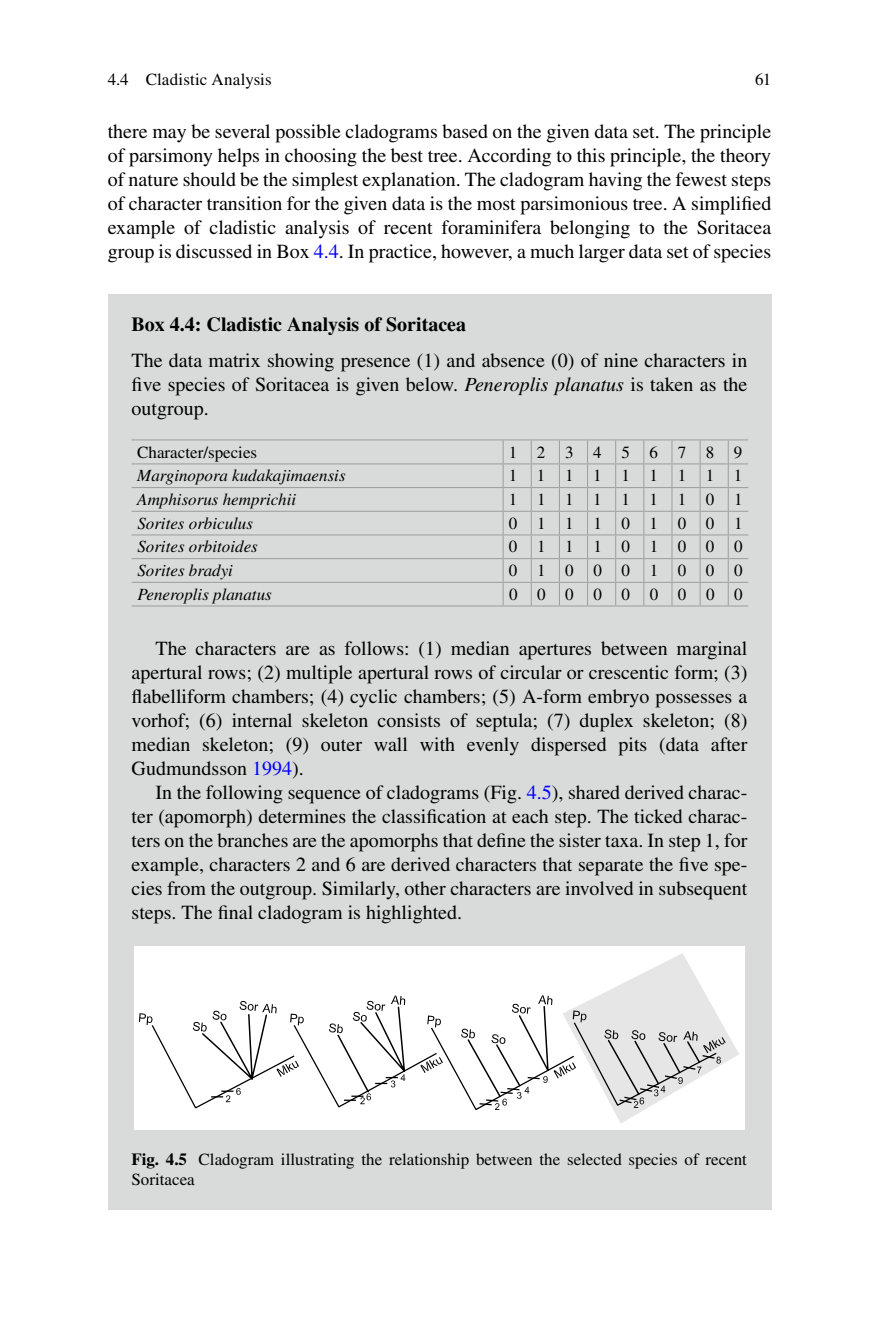
<style>
.page{position:relative;width:879px;height:1333px;background:#fff}
.page>*{position:absolute;margin:0;border:0;box-sizing:border-box;transform-origin:0 0}
.t1{font:20px/24px "Ygmrjv Times";color:#000;text-align:justify}
.t2{font:700 20px "Tkrysm Times";color:#000}
.t3{font:17px/20px "Ygmrjv Times";color:#000}
.t4{font:italic 17px "Cgbxhc Times";color:#000}
.t5{font:17px "Ygmrjv Times";letter-spacing:1.155em;color:#000}
.s1{color:#0000fa}
.s2{font-family:"Cgbxhc Times";font-style:italic}
.s3{font-family:"Tkrysm Times";font-weight:700}
</style>
<div class="page">
<div style="left:108px;top:294px;width:663px;height:915px;background:#d9dada"></div>
<hr style="left:132px;top:439px;width:371px;height:1px;background:#9c9c9d">
<hr style="left:132px;top:463px;width:371px;height:1px;background:#9c9c9d">
<hr style="left:132px;top:487px;width:371px;height:1px;background:#9c9c9d">
<hr style="left:132px;top:511px;width:371px;height:1px;background:#9c9c9d">
<hr style="left:132px;top:534px;width:371px;height:1px;background:#9c9c9d">
<hr style="left:132px;top:558px;width:371px;height:1px;background:#9c9c9d">
<hr style="left:132px;top:582px;width:371px;height:1px;background:#9c9c9d">
<svg style="left:502px;top:439px;width:246px;height:167px"></svg>
<hr style="left:132px;top:605px;width:371px;height:1px;background:#9c9c9d">
<div style="left:134px;top:946px;width:610px;height:184px;background:#fff"></div>
<svg style="left:139px;top:1013px;width:14px;height:12px"></svg>
<svg style="left:193px;top:953px;width:546px;height:170px"></svg>
<p class="t3" style="left:755px;top:69px;width:17px">61</p>
<p class="t1" style="left:108px;top:119px;width:665px">there may be several possible cladograms based on the given data set. The principle of parsimony helps in choosing the best tree. According to this principle, the theory of nature should be the simplest explanation. The cladogram having the fewest steps of character transition for the given data is the most parsimonious tree. A simplified example of cladistic analysis of recent foraminifera belonging to the Soritacea group is discussed in Box <span class="s1">4.4</span>. In practice, however, a much larger data set of species</p>
<p class="t3" style="left:108px;top:69px;width:165px">4.4 Cladistic Analysis</p>
<p class="t2" style="left:132px;top:312px;width:336px">Box 4.4: Cladistic Analysis of Soritacea</p>
<p class="t1" style="left:132px;top:348px;width:617px">The data matrix showing presence (1) and absence (0) of nine characters in five species of Soritacea is given below. <span class="s2">Peneroplis planatus</span> is taken as the outgroup.</p>
<p class="t3" style="left:137px;top:442px;width:121px">Character/species</p>
<p class="t5" style="left:509px;top:442px;width:235px">123456789</p>
<p class="t4" style="left:137px;top:466px;width:210px">Marginopora kudakajimaensis</p>
<p class="t5" style="left:509px;top:466px;width:235px">111111111</p>
<p class="t4" style="left:137px;top:490px;width:160px">Amphisorus hemprichii</p>
<p class="t5" style="left:509px;top:490px;width:235px">111111101</p>
<p class="t4" style="left:137px;top:513px;width:117px">Sorites orbiculus</p>
<p class="t5" style="left:509px;top:513px;width:235px">011101001</p>
<p class="t4" style="left:137px;top:537px;width:122px">Sorites orbitoides</p>
<p class="t5" style="left:509px;top:537px;width:235px">011101000</p>
<p class="t4" style="left:137px;top:561px;width:97px">Sorites bradyi</p>
<p class="t5" style="left:509px;top:561px;width:235px">010001000</p>
<p class="t4" style="left:137px;top:584px;width:136px">Peneroplis planatus</p>
<p class="t5" style="left:509px;top:584px;width:235px">000000000</p>
<p class="t1" style="left:132px;top:635px;width:617px;text-indent:24px">The characters are as follows: (1) median apertures between marginal apertural rows; (2) multiple apertural rows of circular or crescentic form; (3) flabelliform chambers; (4) cyclic chambers; (5) A-form embryo possesses a vorhof; (6) internal skeleton consists of septula; (7) duplex skeleton; (8) median skeleton; (9) outer wall with evenly dispersed pits (data after Gudmundsson <span class="s1">1994</span>).</p>
<p class="t1" style="left:132px;top:779px;width:617px;text-indent:24px">In the following sequence of cladograms (Fig. <span class="s1">4.5</span>), shared derived charac&shy;ter (apomorph) determines the classification at each step. The ticked charac&shy;ters on the branches are the apomorphs that define the sister taxa. In step 1, for example, characters 2 and 6 are derived characters that separate the five spe&shy;cies from the outgroup. Similarly, other characters are involved in subsequent steps. The final cladogram is highlighted.</p>
<p class="t3" style="left:131px;top:1149px;width:617px"><span class="s3">Fig. 4.5</span> Cladogram illustrating the relationship between the selected species of recent<br>Soritacea</p>
</div>
